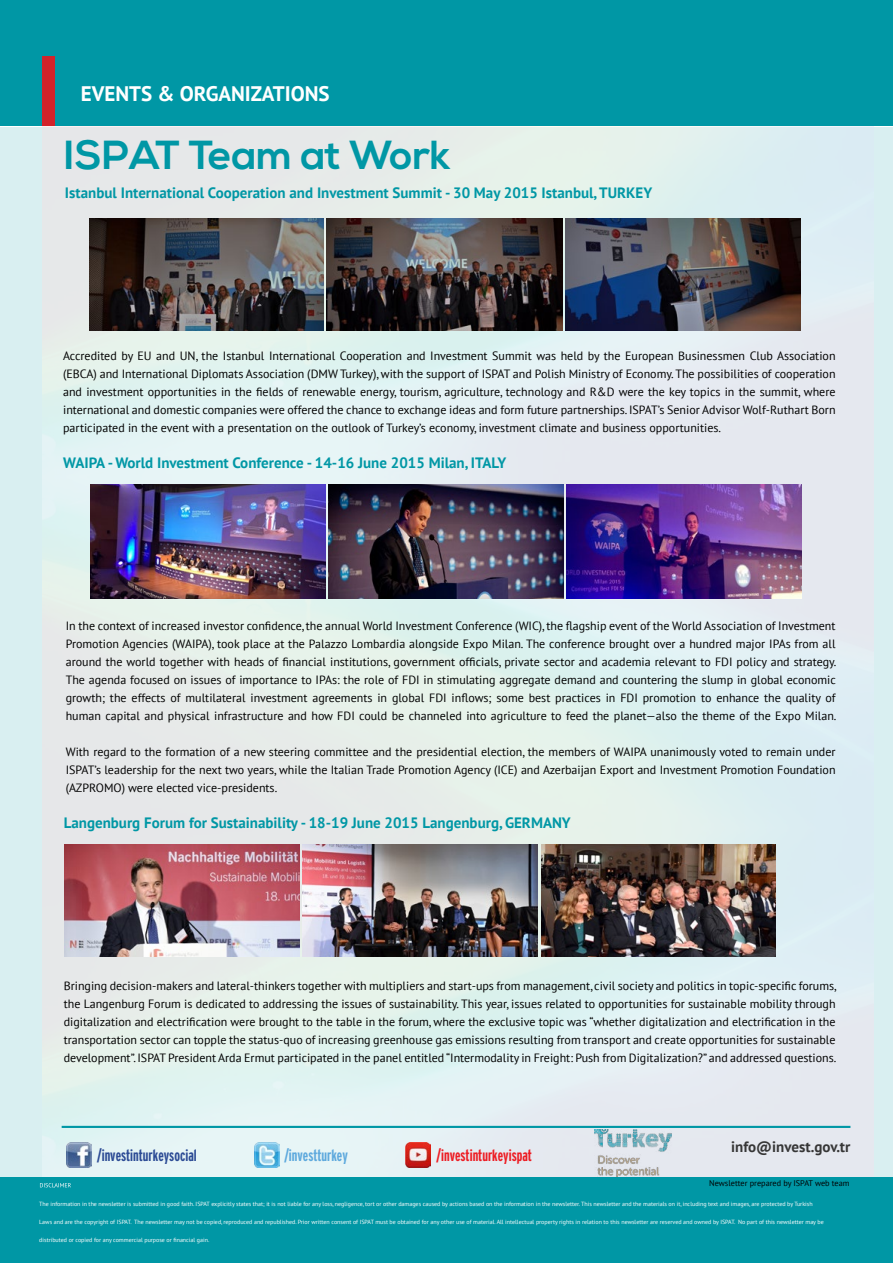
<style>
.page{position:relative;width:893px;height:1263px;background:#fff}
.page>*{position:absolute;margin:0;border:0;box-sizing:border-box;transform-origin:0 0}
.t1{font:700 40.5px "Nexa";color:#0097a5}
.t2{font:700 21px "PT Sans";color:#fff}
.t3{font:700 16.2px "Interstate Compressed";color:#2c4b95}
.t4{font:700 16.2px "Interstate Compressed";color:#ed1d24}
.t5{font:700 16.2px "Interstate Compressed";color:#5ea9dd}
.t6{font:700 15px "PT Sans";color:#0097a5}
.t7{font:700 15px "PT Sans";color:#363636}
.t8{font:12px/18px "PT Sans";color:#000;text-align:justify}
.t9{font:8.25px "PT Sans";color:#000}
.t10{font:6px "PT Sans";color:#fff}
</style>
<div class="page">
<div style="left:0;top:127px;width:893px;height:1050px;background:#d9eff1"></div>
<img style="left:43px;top:127px;width:831px;height:1050px">
<div style="left:0;top:0;width:893px;height:125px;background:#0097a5"></div>
<div style="left:0;top:1177px;width:893px;height:86px;background:#0097a5"></div>
<img style="left:66px;top:1142px;width:25px;height:26px">
<img style="left:91px;top:484px;width:235px;height:115px">
<img style="left:328px;top:484px;width:236px;height:115px">
<img style="left:89px;top:218px;width:235px;height:112px">
<img style="left:327px;top:218px;width:235px;height:112px">
<div style="left:43px;top:56px;width:12px;height:69px;background:#d2232a"></div>
<hr style="left:62px;top:1126px;width:788px;height:2px;background:#0097a5">
<img style="left:64px;top:844px;width:235px;height:112px">
<img style="left:302px;top:844px;width:235px;height:112px">
<img style="left:254px;top:1142px;width:25px;height:25px">
<img style="left:405px;top:1142px;width:26px;height:25px">
<img style="left:566px;top:484px;width:236px;height:115px">
<img style="left:565px;top:218px;width:235px;height:112px">
<img style="left:542px;top:844px;width:234px;height:112px">
<img style="left:594px;top:1129px;width:78px;height:47px">
<h2 class="t2" style="left:81px;top:79px;width:250px">EVENTS &amp; ORGANIZATIONS</h2>
<h1 class="t1" style="left:64px;top:131px;width:389px">ISPAT Team at Work</h1>
<p class="t6" style="left:65px;top:183px;width:589px">Istanbul International Cooperation and Investment Summit - 30 May 2015 Istanbul, TURKEY</p>
<p class="t8" style="left:63px;top:347px;width:774px">Accredited by EU and UN, the Istanbul International Cooperation and Investment Summit was held by the European Businessmen Club Association (EBCA) and International Diplomats Association (DMW Turkey), with the support of ISPAT and Polish Ministry of Economy. The possibilities of cooperation and investment opportunities in the fields of renewable energy, tourism, agriculture, technology and R&amp;D were the key topics in the summit, where international and domestic companies were offered the chance to exchange ideas and form future partnerships. ISPAT’s Senior Advisor Wolf-Ruthart Born participated in the event with a presentation on the outlook of Turkey’s economy, investment climate and business opportunities.</p>
<p class="t6" style="left:63px;top:453px;width:445px">WAIPA - World Investment Conference - 14-16 June 2015 Milan, ITALY</p>
<p class="t8" style="left:66px;top:617px;width:772px">In the context of increased investor confidence, the annual World Investment Conference (WIC), the flagship event of the World Association of Investment Promotion Agencies (WAIPA), took place at the Palazzo Lombardia alongside Expo Milan. The conference brought over a hundred major IPAs from all around the world together with heads of financial institutions, government officials, private sector and academia relevant to FDI policy and strategy.<br>The agenda focused on issues of importance to IPAs: the role of FDI in stimulating aggregate demand and countering the slump in global economic growth; the effects of multilateral investment agreements in global FDI inflows; some best practices in FDI promotion to enhance the quality of human capital and physical infrastructure and how FDI could be channeled into agriculture to feed the planet—also the theme of the Expo Milan.</p>
<p class="t8" style="left:66px;top:743px;width:771px">With regard to the formation of a new steering committee and the presidential election, the members of WAIPA unanimously voted to remain under ISPAT’s leadership for the next two years, while the Italian Trade Promotion Agency (ICE) and Azerbaijan Export and Investment Promotion Foundation (AZPROMO) were elected vice-presidents.</p>
<p class="t6" style="left:64px;top:813px;width:509px">Langenburg Forum for Sustainability - 18-19 June 2015 Langenburg, GERMANY</p>
<p class="t8" style="left:64px;top:977px;width:774px">Bringing decision-makers and lateral-thinkers together with multipliers and start-ups from management, civil society and politics in topic-specific forums, the Langenburg Forum is dedicated to addressing the issues of sustainability. This year, issues related to opportunities for sustainable mobility through digitalization and electrification were brought to the table in the forum, where the exclusive topic was “whether digitalization and electrification in the transportation sector can topple the status-quo of increasing greenhouse gas emissions resulting from transport and create opportunities for sustainable development”. ISPAT President Arda Ermut participated in the panel entitled “Intermodality in Freight: Push from Digitalization?” and addressed questions.</p>
<h3 class="t3" style="left:97px;top:1146px;width:101px">/investinturkeysocial</h3>
<h3 class="t5" style="left:284px;top:1146px;width:65px">/investturkey</h3>
<h3 class="t4" style="left:437px;top:1146px;width:97px">/investinturkeyispat</h3>
<p class="t7" style="left:731px;top:1137px;width:121px">info@invest.gov.tr</p>
<p class="t9" style="left:709px;top:1178px;width:142px">Newsletter prepared by ISPAT web team</p>
<p class="t10" style="left:39px;top:1200px;width:775px">The information in the newsletter is submitted in good faith. ISPAT explicitly states that; it is not liable for any loss, negligence, tort or other damages caused by actions based on the information in the newsletter. This newsletter and the materials on it, including text and images, are protected by Turkish</p>
<p class="t10" style="left:39px;top:1218px;width:786px">Laws and are the copyright of ISPAT. The newsletter may not be copied, reproduced and republished. Prior written consent of ISPAT must be obtained for any other use of material. All intellectual property rights in relation to this newsletter are reserved and owned by ISPAT. No part of this newsletter may be</p>
<p class="t10" style="left:39px;top:1236px;width:171px">distributed or copied for any commercial purpose or financial gain.</p>
</div>
